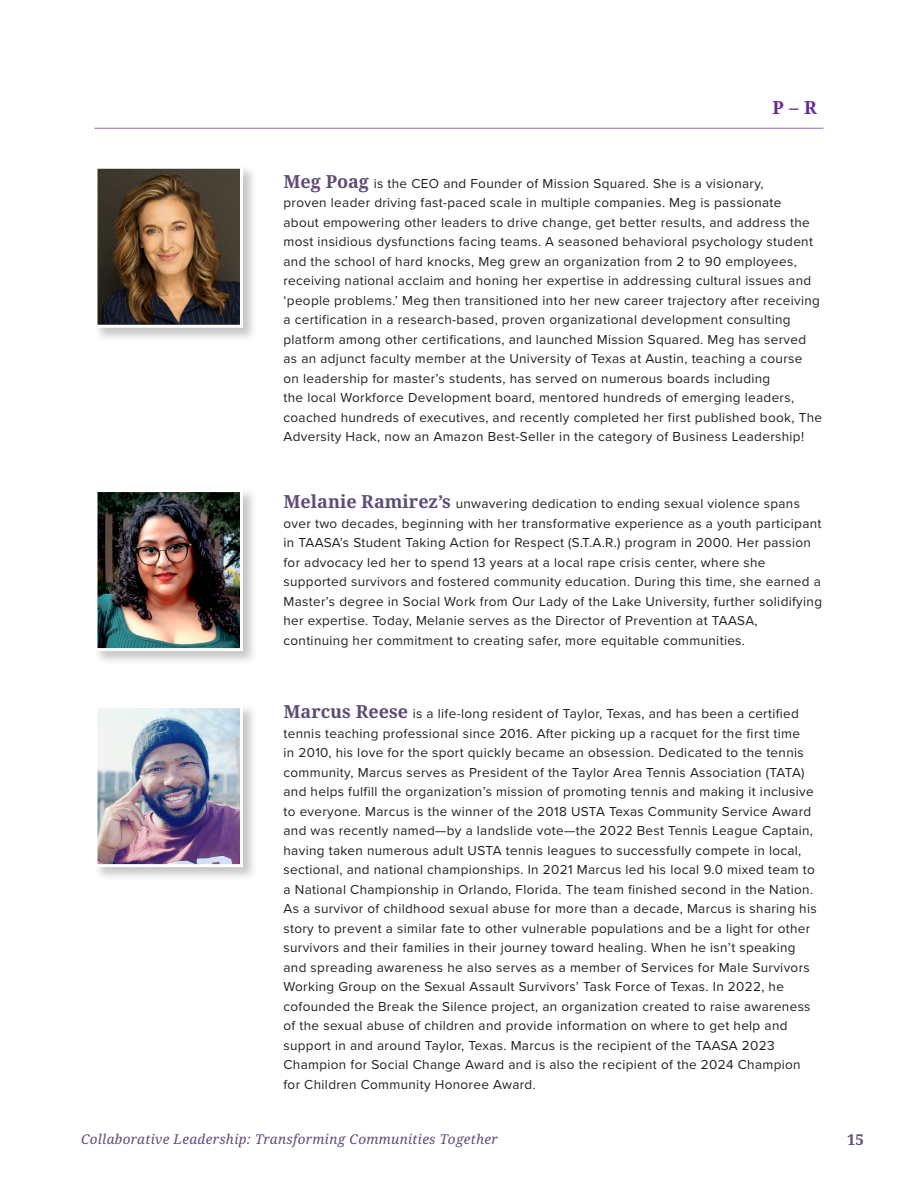
<style>
.page{position:relative;width:918px;height:1188px;background:#fff}
.page>*{position:absolute;margin:0;border:0;box-sizing:border-box;transform-origin:0 0}
.Body_Text{font:700 18px "Noto Serif";color:#652d91}
.t1{font:700 15px "Noto Serif";color:#604b78}
.Speaker_Names{font:13.5px/19.5px "Proxima Nova";letter-spacing:.025em;color:#231f20}
.t2{font:italic 13.5px "Noto Serif";letter-spacing:.025em;color:#604b78}
.s1{font-family:"Noto Serif";font-weight:700;font-size:18px;color:#604b78}
</style>
<div class="page">
<hr style="left:94px;top:128px;width:730px;height:1px;background:#a277b3">
<div style="left:93px;top:164px;width:165px;height:178px;background:#231f20;opacity:.25"></div>
<img style="left:98px;top:170px;width:141px;height:154px">
<div style="left:94px;top:166px;width:149px;height:162px;border:3px solid #fff"></div>
<div style="left:93px;top:704px;width:165px;height:178px;background:#231f20;opacity:.25"></div>
<img style="left:98px;top:709px;width:141px;height:154px">
<div style="left:94px;top:705px;width:149px;height:162px;border:3px solid #fff"></div>
<div style="left:93px;top:488px;width:165px;height:178px;background:#231f20;opacity:.25"></div>
<img style="left:98px;top:493px;width:141px;height:154px">
<div style="left:94px;top:489px;width:149px;height:162px;border:3px solid #fff"></div>
<p class="Body_Text" style="left:772px;top:95px;width:46px">P – R</p>
<p class="Speaker_Names" style="left:284px;top:173px;width:540px"><span class="s1">Meg Poag</span> is the CEO and Founder of Mission Squared. She is a visionary,<br>proven leader driving fast-paced scale in multiple companies. Meg is passionate<br>about empowering other leaders to drive change, get better results, and address the most insidious dysfunctions facing teams. A seasoned behavioral psychology student and the school of hard knocks, Meg grew an organization from 2 to 90 employees, receiving national acclaim and honing her expertise in addressing cultural issues and ‘people problems.’ Meg then transitioned into her new career trajectory after receiving a certification in a research-based, proven organizational development consulting platform among other certifications, and launched Mission Squared. Meg has served as an adjunct faculty member at the University of Texas at Austin, teaching a course<br>on leadership for master’s students, has served on numerous boards including<br>the local Workforce Development board, mentored hundreds of emerging leaders, coached hundreds of executives, and recently completed her first published book, The Adversity Hack, now an Amazon Best-Seller in the category of Business Leadership!</p>
<p class="Speaker_Names" style="left:284px;top:493px;width:540px"><span class="s1">Melanie Ramirez’s</span> unwavering dedication to ending sexual violence spans over two decades, beginning with her transformative experience as a youth participant in TAASA’s Student Taking Action for Respect (S.T.A.R.) program in 2000. Her passion for advocacy led her to spend 13 years at a local rape crisis center, where she supported survivors and fostered community education. During this time, she earned a Master’s degree in Social Work from Our Lady of the Lake University, further solidifying her expertise. Today, Melanie serves as the Director of Prevention at TAASA, continuing her commitment to creating safer, more equitable communities.</p>
<p class="Speaker_Names" style="left:284px;top:703px;width:535px"><span class="s1">Marcus Reese</span> is a life-long resident of Taylor, Texas, and has been a certified tennis teaching professional since 2016. After picking up a racquet for the first time<br>in 2010, his love for the sport quickly became an obsession. Dedicated to the tennis community, Marcus serves as President of the Taylor Area Tennis Association (TATA) and helps fulfill the organization’s mission of promoting tennis and making it inclusive to everyone. Marcus is the winner of the 2018 USTA Texas Community Service Award and was recently named—by a landslide vote—the 2022 Best Tennis League Captain, having taken numerous adult USTA tennis leagues to successfully compete in local, sectional, and national championships. In 2021 Marcus led his local 9.0 mixed team to a National Championship in Orlando, Florida. The team finished second in the Nation.<br>As a survivor of childhood sexual abuse for more than a decade, Marcus is sharing his story to prevent a similar fate to other vulnerable populations and be a light for other survivors and their families in their journey toward healing. When he isn’t speaking and spreading awareness he also serves as a member of Services for Male Survivors Working Group on the Sexual Assault Survivors’ Task Force of Texas. In 2022, he cofounded the Break the Silence project, an organization created to raise awareness of the sexual abuse of children and provide information on where to get help and support in and around Taylor, Texas. Marcus is the recipient of the TAASA 2023<br>Champion for Social Change Award and is also the recipient of the 2024 Champion for Children Community Honoree Award.</p>
<p class="t2" style="left:81px;top:1130px;width:418px">Collaborative Leadership: Transforming Communities Together</p>
<p class="t1" style="left:847px;top:1129px;width:18px">15</p>
</div>
